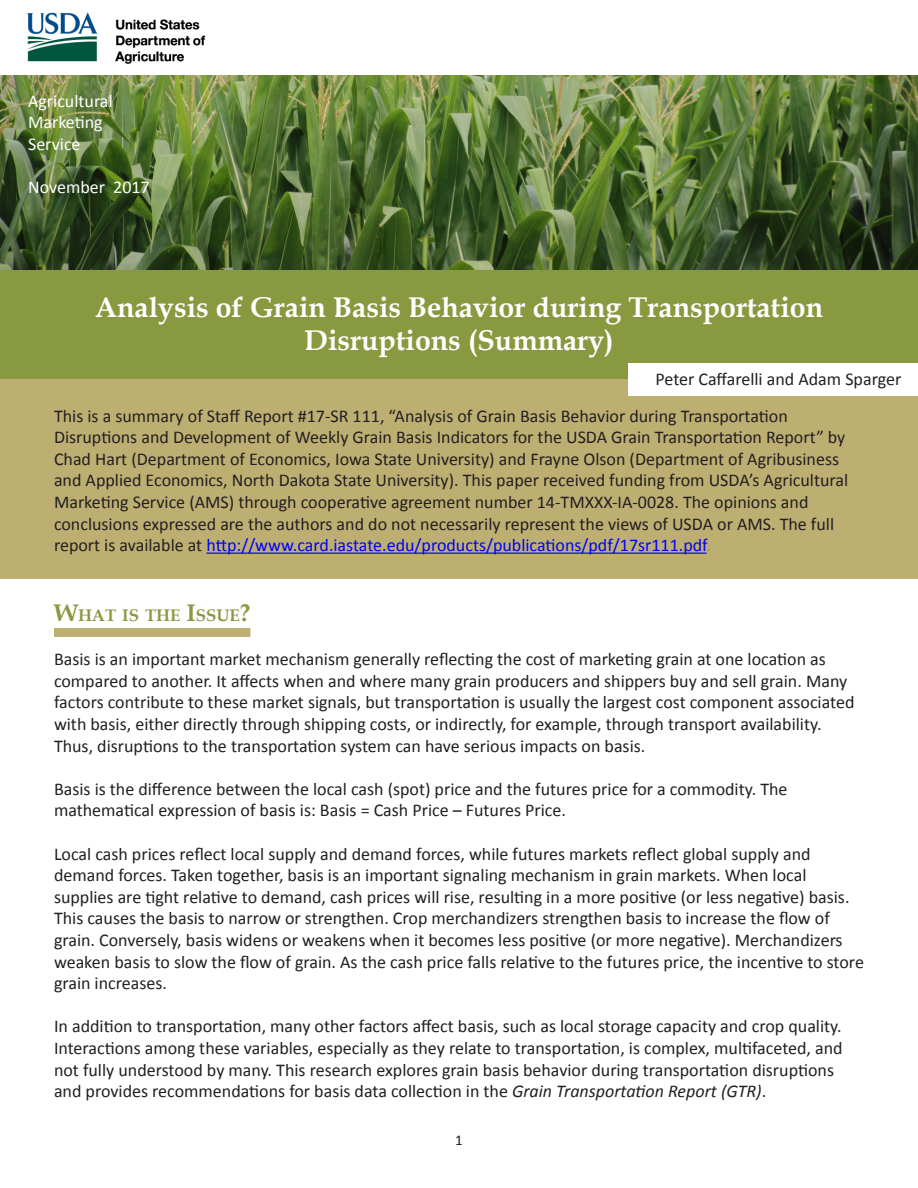
<style>
.page{position:relative;width:918px;height:1188px;background:#fff}
.page>*{position:absolute;margin:0;border:0;box-sizing:border-box;transform-origin:0 0}
.Heading_1{font:700 28.5px/32.7px "Book Antiqua";color:#fff;text-align:center}
.t1{font:18px/21.6px "Calibri";color:#231f20}
.t2{font:18px "Calibri";color:#fff}
.Heading_2{font:700 16.8px "Book Antiqua";color:#899940}
.t3{font:15px "Calibri";color:#231f20}
.s1{color:#00f}
.s2{color:#899940}
.s3{font-size:24px}
.s4{font-style:italic}
</style>
<div class="page">
<img style="left:27px;top:12px;width:179px;height:52px">
<img style="left:0;top:75px;width:918px;height:195px">
<div style="left:0;top:270px;width:918px;height:110px;background:#899940"></div>
<div style="left:0;top:380px;width:918px;height:199px;background:#bdaf72"></div>
<div style="left:54px;top:628px;width:196px;height:9px;background:#bdaf72"></div>
<hr style="left:206px;top:553px;width:501px;height:1px;background:#00f">
<div style="left:629px;top:364px;width:289px;height:32px;background:#fff"></div>
<p class="t2" style="left:28px;top:89px;width:86px">Agricultural</p>
<p class="t2" style="left:28px;top:111px;width:76px">Marketing</p>
<p class="t2" style="left:28px;top:133px;width:54px">Service</p>
<p class="t2" style="left:28px;top:176px;width:123px">November 2017</p>
<p class="Heading_1" style="left:95px;top:291px;width:730px">Analysis of Grain Basis Behavior during Transportation<br>Disruptions (Summary)</p>
<p class="t1" style="left:656px;top:369px;width:247px">Peter Caffarelli and Adam Sparger</p>
<p class="t1" style="left:54px;top:405px;width:796px">This is a summary of Staff Report #17-SR 111, “Analysis of Grain Basis Behavior during Transportation Disruptions and Development of Weekly Grain Basis Indicators for the USDA Grain Transportation Report” by Chad Hart (Department of Economics, Iowa State University) and Frayne Olson (Department of Agribusiness and Applied Economics, North Dakota State University). This paper received funding from USDA’s Agricultural Marketing Service (AMS) through cooperative agreement number 14-TMXXX-IA-0028. The opinions and conclusions expressed are the authors and do not necessarily represent the views of USDA or AMS. The full report is available at <span class="s1">http://www.card.iastate.edu/products/publications/pdf/17sr111.pdf</span><span class="s2">.</span></p>
<p class="Heading_2" style="left:54px;top:604px;width:198px"><span class="s3">W</span>HAT IS THE <span class="s3">I</span>SSUE<span class="s3">?</span></p>
<p class="t1" style="left:54px;top:649px;width:802px">Basis is an important market mechanism generally reflecting the cost of marketing grain at one location as compared to another. It affects when and where many grain producers and shippers buy and sell grain. Many factors contribute to these market signals, but transportation is usually the largest cost component associated with basis, either directly through shipping costs, or indirectly, for example, through transport availability.<br>Thus, disruptions to the transportation system can have serious impacts on basis.</p>
<p class="t1" style="left:54px;top:778px;width:735px">Basis is the difference between the local cash (spot) price and the futures price for a commodity. The mathematical expression of basis is: Basis = Cash Price – Futures Price.</p>
<p class="t1" style="left:54px;top:843px;width:811px">Local cash prices reflect local supply and demand forces, while futures markets reflect global supply and demand forces. Taken together, basis is an important signaling mechanism in grain markets. When local supplies are tight relative to demand, cash prices will rise, resulting in a more positive (or less negative) basis.<br>This causes the basis to narrow or strengthen. Crop merchandizers strengthen basis to increase the flow of grain. Conversely, basis widens or weakens when it becomes less positive (or more negative). Merchandizers weaken basis to slow the flow of grain. As the cash price falls relative to the futures price, the incentive to store grain increases.</p>
<p class="t1" style="left:54px;top:1016px;width:790px">In addition to transportation, many other factors affect basis, such as local storage capacity and crop quality.<br>Interactions among these variables, especially as they relate to transportation, is complex, multifaceted, and not fully understood by many. This research explores grain basis behavior during transportation disruptions and provides recommendations for basis data collection in the <span class="s4">Grain Transportation Report (GTR)</span>.</p>
<p class="t3" style="left:455px;top:1131px;width:9px">1</p>
</div>
